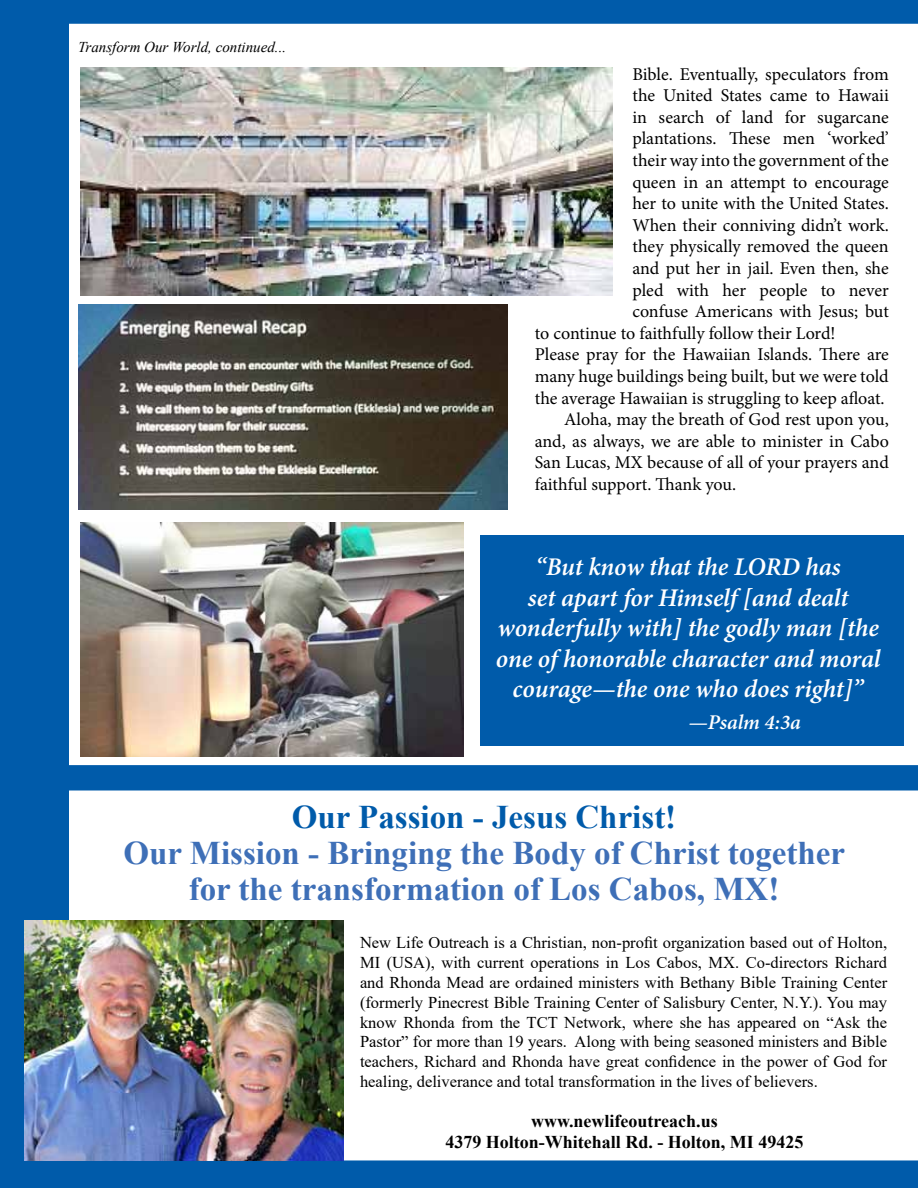
<style>
.page{position:relative;width:918px;height:1188px;background:#fff}
.page>*{position:absolute;margin:0;border:0;box-sizing:border-box;transform-origin:0 0}
.t1{font:700 33px/36px "Times New Roman";color:#3e6fb7;text-align:center}
.t2{font:700 33px "Times New Roman";color:#005baa}
.t3{font:italic 600 25.5px/30.6px "Minion Pro";letter-spacing:-.005em;color:#fff;text-align:center}
.t4{font:italic 600 21px "Minion Pro";letter-spacing:-.01em;color:#fff}
.t5{font:18px "Minion Pro";letter-spacing:-.005em;color:#000}
.t6{font:700 18px/21.6px "Times New Roman";color:#000;text-align:center}
.t7{font:16.5px/19.8px "Times New Roman";color:#000;text-align:justify}
.t8{font:italic 15px "Times New Roman";color:#000}
</style>
<div class="page">
<div style="left:1px;top:1px;width:916px;height:22px;background:#005baa"></div>
<div style="left:0;top:0;width:918px;height:24px;border:2px solid #005baa"></div>
<div style="left:1px;top:1px;width:67px;height:1186px;background:#005baa"></div>
<div style="left:0;top:0;width:69px;height:1188px;border:2px solid #005baa"></div>
<div style="left:1px;top:1161px;width:916px;height:26px;background:#005baa"></div>
<div style="left:0;top:1160px;width:918px;height:28px;border:2px solid #005baa"></div>
<img style="left:24px;top:921px;width:320px;height:239px">
<div style="left:2px;top:765px;width:916px;height:25px;background:#005baa"></div>
<img style="left:81px;top:68px;width:531px;height:227px">
<img style="left:81px;top:522px;width:382px;height:234px">
<img style="left:78px;top:304px;width:430px;height:206px">
<div style="left:480px;top:536px;width:424px;height:210px;background:#005baa"></div>
<p class="t8" style="left:78px;top:37px;width:210px">Transform Our World, continued...</p>
<p class="t5" style="left:632px;top:62px;width:258px">Bible. Eventually, speculators from</p>
<p class="t5" style="left:632px;top:83px;width:258px">the United States came to Hawaii</p>
<p class="t5" style="left:632px;top:105px;width:258px">in search of land for sugarcane</p>
<p class="t5" style="left:632px;top:127px;width:258px">plantations. These men ‘worked’</p>
<p class="t5" style="left:632px;top:148px;width:258px">their way into the government of the</p>
<p class="t5" style="left:632px;top:170px;width:258px">queen in an attempt to encourage</p>
<p class="t5" style="left:632px;top:191px;width:258px">her to unite with the United States.</p>
<p class="t5" style="left:632px;top:213px;width:258px">When their conniving didn’t work.</p>
<p class="t5" style="left:632px;top:235px;width:258px">they physically removed the queen</p>
<p class="t5" style="left:632px;top:256px;width:258px">and put her in jail. Even then, she</p>
<p class="t5" style="left:632px;top:278px;width:258px">pled with her people to never</p>
<p class="t5" style="left:632px;top:299px;width:258px">confuse Americans with Jesus; but</p>
<p class="t5" style="left:535px;top:321px;width:302px">to continue to faithfully follow their Lord!</p>
<p class="t5" style="left:535px;top:343px;width:356px">Please pray for the Hawaiian Islands. There are</p>
<p class="t5" style="left:535px;top:364px;width:356px">many huge buildings being built, but we were told</p>
<p class="t5" style="left:535px;top:386px;width:351px">the average Hawaiian is struggling to keep afloat.</p>
<p class="t5" style="left:564px;top:407px;width:326px">Aloha, may the breath of God rest upon you,</p>
<p class="t5" style="left:535px;top:429px;width:356px">and, as always, we are able to minister in Cabo</p>
<p class="t5" style="left:535px;top:451px;width:356px">San Lucas, MX because of all of your prayers and</p>
<p class="t5" style="left:535px;top:472px;width:203px">faithful support. Thank you.</p>
<h2 class="t3" style="left:496px;top:551px;width:386px">“But know that the LORD has<br>set apart for Himself [and dealt wonderfully with] the godly man [the one of honorable character and moral courage—the one who does right]”</h2>
<p class="t4" style="left:688px;top:708px;width:114px">—Psalm 4:3a</p>
<h1 class="t2" style="left:292px;top:793px;width:386px">Our Passion - Jesus Christ!</h1>
<h1 class="t1" style="left:124px;top:834px;width:723px">Our Mission - Bringing the Body of Christ together for the transformation of Los Cabos, MX!</h1>
<p class="t7" style="left:360px;top:932px;width:529px">New Life Outreach is a Christian, non-profit organization based out of Holton, MI (USA), with current operations in Los Cabos, MX. Co-directors Richard and Rhonda Mead are ordained ministers with Bethany Bible Training Center (formerly Pinecrest Bible Training Center of Salisbury Center, N.Y.). You may know Rhonda from the TCT Network, where she has appeared on “Ask the Pastor” for more than 19 years. Along with being seasoned ministers and Bible teachers, Richard and Rhonda have great confidence in the power of God for healing, deliverance and total transformation in the lives of believers.</p>
<p class="t6" style="left:445px;top:1109px;width:360px">www.newlifeoutreach.us<br>4379 Holton-Whitehall Rd. - Holton, MI 49425</p>
</div>
